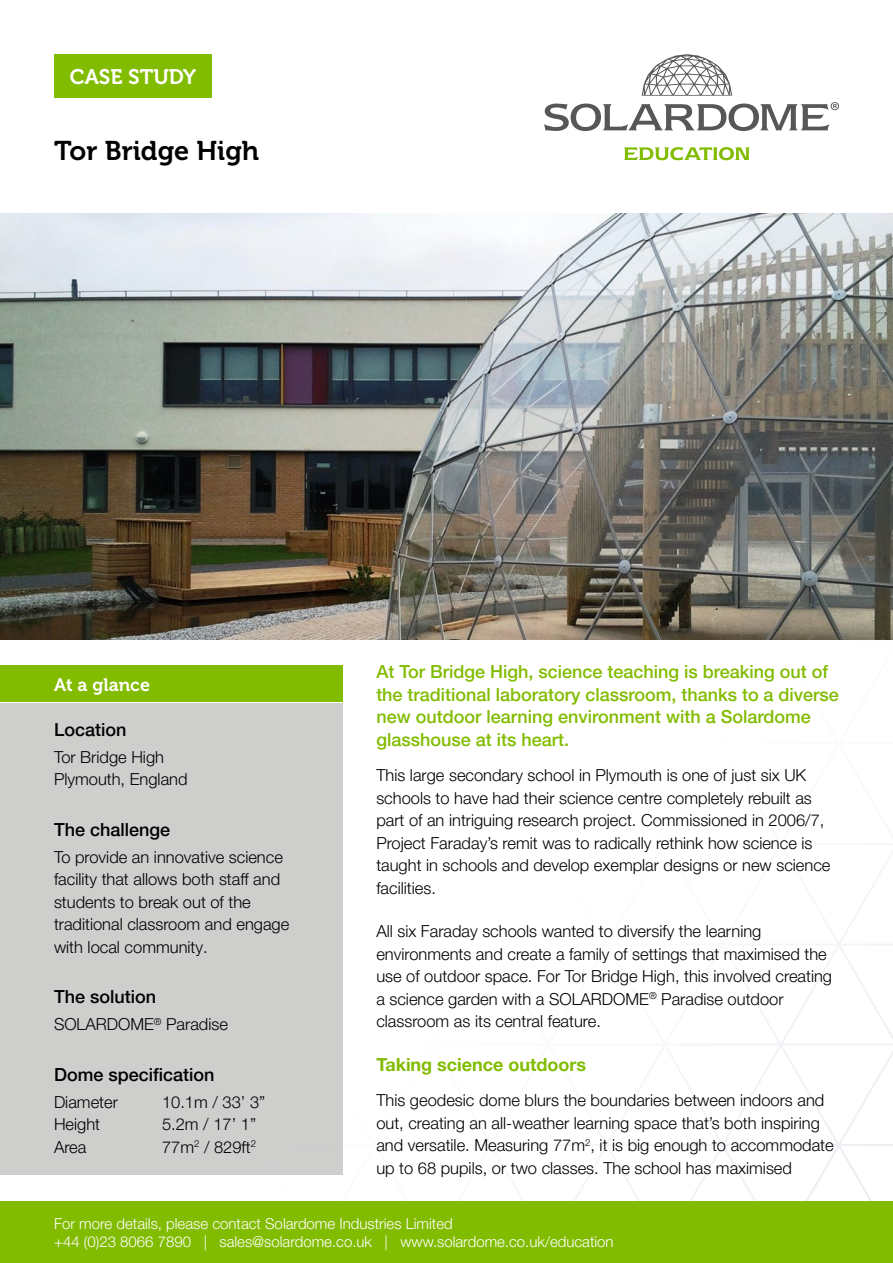
<style>
.page{position:relative;width:893px;height:1263px;background:#fff}
.page>*{position:absolute;margin:0;border:0;box-sizing:border-box;transform-origin:0 0}
.t1{font:27px "Museo 700";color:#000}
.t2{font:21px "Museo 700";color:#fff}
.t3{font:500 18px/22.5px "Helvetica Neue LT Pro";color:#82bc00}
.t4{font:500 18px "Helvetica Neue LT Pro";color:#000}
.t5{font:700 18px "Helvetica Neue LT Pro";color:#82bc00}
.t6{font:18px "Museo 700";color:#fff}
.t7{font:300 16.5px/22.5px "Helvetica Neue LT Pro";color:#000}
.t8{font:300 15px/18px "Helvetica Neue LT Pro";color:#fff}
</style>
<div class="page">
<hr style="left:257px;top:642px;width:636px;height:2px;background:#56227d">
<hr style="left:257px;top:742px;width:636px;height:2px;background:#56227d">
<hr style="left:257px;top:843px;width:636px;height:2px;background:#56227d">
<hr style="left:257px;top:943px;width:636px;height:3px;background:#56227d">
<hr style="left:257px;top:1043px;width:636px;height:3px;background:#56227d">
<hr style="left:257px;top:1144px;width:636px;height:2px;background:#56227d">
<div style="left:0;top:1201px;width:893px;height:62px;background:#82bc00"></div>
<svg style="left:624px;top:147px;width:126px;height:13px"></svg>
<svg style="left:642px;top:54px;width:90px;height:42px"></svg>
<svg style="left:544px;top:102px;width:295px;height:29px"></svg>
<div style="left:0;top:704px;width:343px;height:471px;background:#cececd"></div>
<div style="left:0;top:665px;width:343px;height:37px;background:#82bc00"></div>
<img style="left:0;top:214px;width:893px;height:425px">
<div style="left:54px;top:54px;width:157px;height:43px;background:#82bc00"></div>
<p class="t2" style="left:70px;top:65px;width:128px">CASE STUDY</p>
<h1 class="t1" style="left:54px;top:136px;width:207px">Tor Bridge High</h1>
<p class="t6" style="left:54px;top:674px;width:98px">At a glance</p>
<p class="t4" style="left:54px;top:718px;width:74px">Location</p>
<p class="t7" style="left:54px;top:745px;width:135px">Tor Bridge High<br>Plymouth, England</p>
<p class="t4" style="left:54px;top:818px;width:118px">The challenge</p>
<p class="t7" style="left:54px;top:845px;width:237px">To provide an innovative science facility that allows both staff and students to break out of the traditional classroom and engage with local community.</p>
<p class="t4" style="left:54px;top:986px;width:104px">The solution</p>
<p class="t7" style="left:54px;top:1013px;width:175px">SOLARDOME<sup>®</sup> Paradise</p>
<p class="t4" style="left:54px;top:1064px;width:162px">Dome specification</p>
<p class="t7" style="left:54px;top:1090px;width:65px">Diameter</p>
<p class="t7" style="left:162px;top:1090px;width:105px">10.1m / 33’ 3”</p>
<p class="t7" style="left:54px;top:1113px;width:48px">Height</p>
<p class="t7" style="left:162px;top:1113px;width:96px">5.2m / 17’ 1”</p>
<p class="t7" style="left:54px;top:1135px;width:34px">Area</p>
<p class="t7" style="left:162px;top:1135px;width:96px">77m<sup>2</sup> / 829ft<sup>2</sup></p>
<p class="t3" style="left:376px;top:660px;width:464px">At Tor Bridge High, science teaching is breaking out of the traditional laboratory classroom, thanks to a diverse new outdoor learning environment with a Solardome glasshouse at its heart.</p>
<p class="t7" style="left:376px;top:764px;width:456px">This large secondary school in Plymouth is one of just six UK schools to have had their science centre completely rebuilt as part of an intriguing research project. Commissioned in 2006/7, Project Faraday’s remit was to radically rethink how science is taught in schools and develop exemplar designs or new science facilities.</p>
<p class="t7" style="left:376px;top:920px;width:457px">All six Faraday schools wanted to diversify the learning environments and create a family of settings that maximised the use of outdoor space. For Tor Bridge High, this involved creating a science garden with a SOLARDOME<sup>®</sup> Paradise outdoor classroom as its central feature.</p>
<p class="t5" style="left:376px;top:1054px;width:211px">Taking science outdoors</p>
<p class="t7" style="left:376px;top:1089px;width:459px">This geodesic dome blurs the boundaries between indoors and out, creating an all-weather learning space that’s both inspiring and versatile. Measuring 77m<sup>2</sup>, it is big enough to accommodate up to 68 pupils, or two classes. The school has maximised</p>
<p class="t8" style="left:54px;top:1214px;width:561px">For more details, please contact Solardome Industries Limited<br>+44 (0)23 8066 7890 | sales@solardome.co.uk | www.solardome.co.uk/education</p>
</div>
